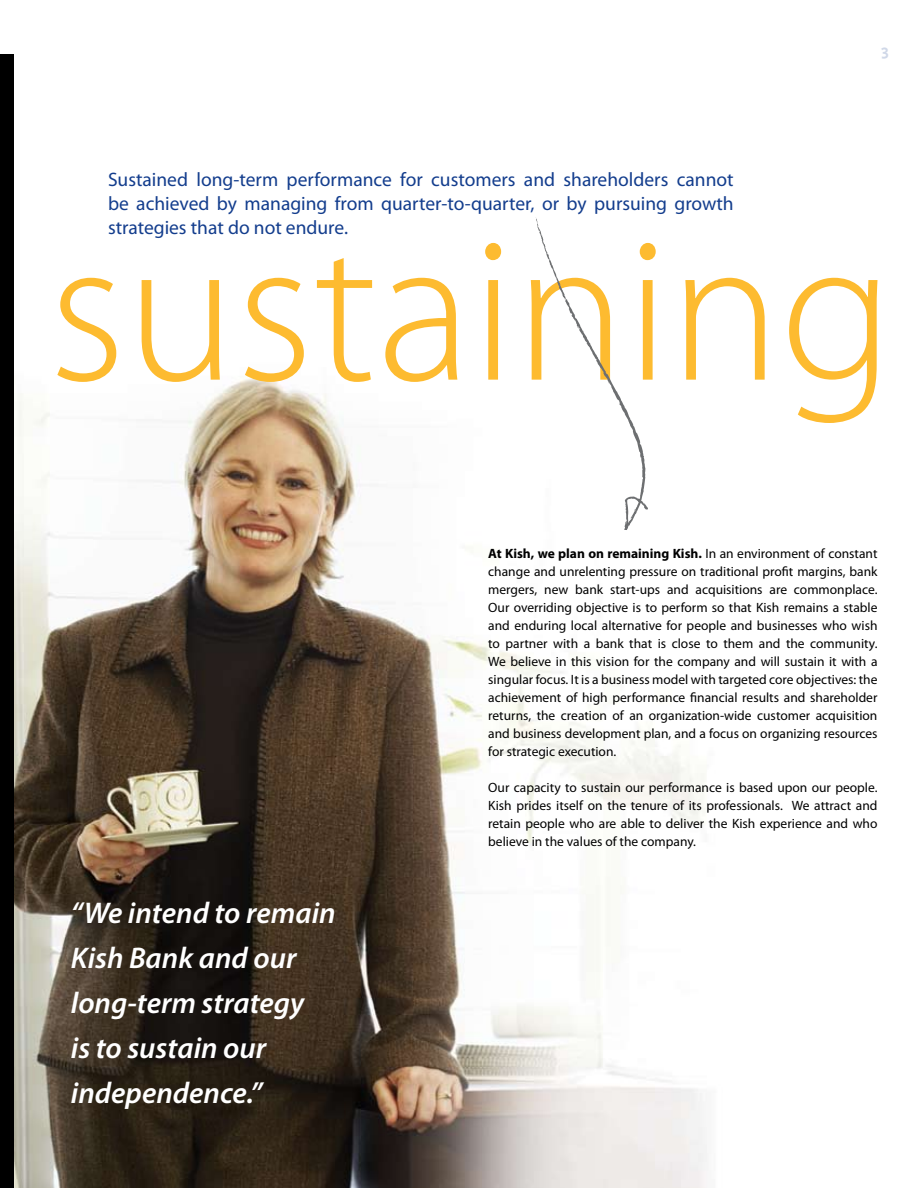
<style>
.page{position:relative;width:918px;height:1188px;background:#fff}
.page>*{position:absolute;margin:0;border:0;box-sizing:border-box;transform-origin:0 0}
.t1{font:italic 600 30px/45px "Myriad Pro";color:#fff}
.t2{font:19.5px/24px "Myriad Pro";color:#133d8d;text-align:justify}
.t3{font:13.5px/18px "Myriad Pro";color:#000;text-align:justify}
.s1{font-weight:700}
</style>
<div class="page">
<img style="left:14px;top:393px;width:693px;height:795px">
<div style="left:0;top:54px;width:14px;height:1134px;background:#000"></div>
<svg style="left:57px;top:243px;width:821px;height:180px"></svg>
<svg style="left:536px;top:218px;width:113px;height:313px"></svg>
<h2 class="t2" style="left:108px;top:167px;width:627px">Sustained long-term performance for customers and shareholders cannot be achieved by managing from quarter-to-quarter, or by pursuing growth strategies that do not endure.</h2>
<h1 class="t1" style="left:71px;top:889px;width:266px">“We intend to remain<br>Kish Bank and our long-term strategy<br>is to sustain our independence.”</h1>
<p class="t3" style="left:488px;top:544px;width:391px"><span class="s1">At Kish, we plan on remaining Kish.</span> In an environment of constant change and unrelenting pressure on traditional profit margins, bank mergers, new bank start-ups and acquisitions are commonplace.<br>Our overriding objective is to perform so that Kish remains a stable and enduring local alternative for people and businesses who wish to partner with a bank that is close to them and the community.<br>We believe in this vision for the company and will sustain it with a singular focus. It is a business model with targeted core objectives: the achievement of high performance financial results and shareholder returns, the creation of an organization-wide customer acquisition and business development plan, and a focus on organizing resources for strategic execution.</p>
<p class="t3" style="left:488px;top:778px;width:391px">Our capacity to sustain our performance is based upon our people.<br>Kish prides itself on the tenure of its professionals. We attract and retain people who are able to deliver the Kish experience and who believe in the values of the company.</p>
</div>
